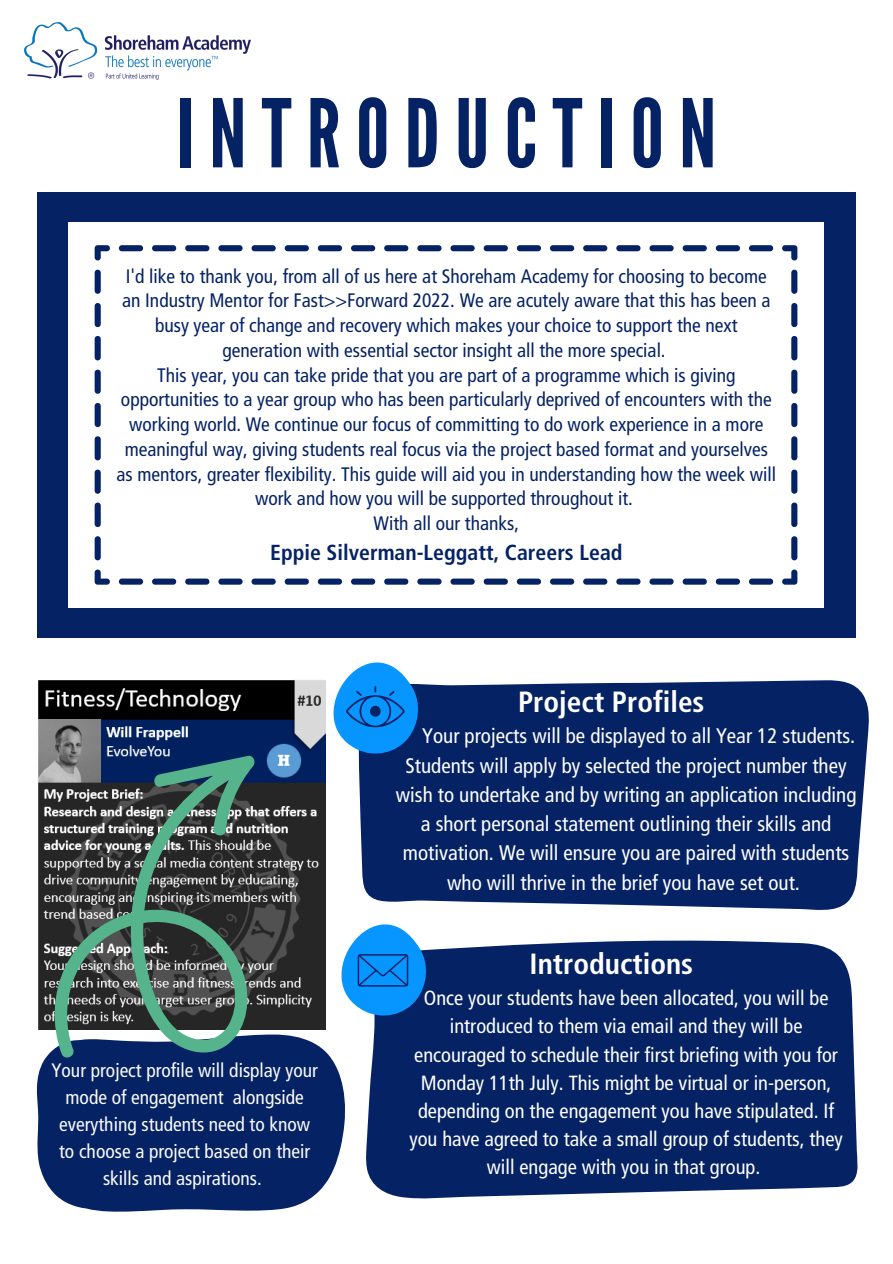
<style>
.page{position:relative;width:893px;height:1264px;background:#fff}
.page>*{position:absolute;margin:0;border:0;box-sizing:border-box;transform-origin:0 0}
.t1{font:94.35px "League Gothic";letter-spacing:.16em;color:#052264}
.t2{font:700 condensed 29.25px "Frutiger LT";color:#fff}
.t3{font:700 condensed 21.75px "Frutiger LT";color:#052264}
.t4{font:condensed 21px "Frutiger LT";color:#fff}
.t5{font:condensed 20.55px/28px "Frutiger LT";color:#fff;text-align:center}
.t6{font:condensed 19.5px/24.8px "Frutiger LT";color:#052264;text-align:center}
.t7{font:condensed 19.5px/27px "Frutiger LT";color:#fafafa;text-align:center}
</style>
<div class="page">
<img style="left:25px;top:22px;width:226px;height:57px">
<div style="left:37px;top:192px;width:818px;height:445px;background:#052264"></div>
<div style="left:68px;top:222px;width:755px;height:385px;background:#fff"></div>
<svg style="left:782px;top:569px;width:15px;height:15px"></svg>
<svg style="left:119px;top:578px;width:654px;height:6px"></svg>
<svg style="left:95px;top:569px;width:15px;height:15px"></svg>
<svg style="left:95px;top:270px;width:6px;height:290px"></svg>
<svg style="left:95px;top:245px;width:15px;height:15px"></svg>
<svg style="left:119px;top:245px;width:654px;height:6px"></svg>
<svg style="left:782px;top:245px;width:15px;height:15px"></svg>
<svg style="left:791px;top:270px;width:6px;height:290px"></svg>
<img style="left:38px;top:680px;width:288px;height:349px">
<div style="left:358px;top:680px;width:511px;height:230px;background:#052264"></div>
<div style="left:366px;top:940px;width:492px;height:259px;background:#052264"></div>
<svg style="left:296px;top:637px;width:125px;height:121px"></svg>
<svg style="left:304px;top:878px;width:125px;height:141px"></svg>
<svg style="left:37px;top:1036px;width:308px;height:176px;background:#1c3672"></svg>
<svg style="left:41px;top:727px;width:255px;height:365px;background:#445660"></svg>
<h1 class="t1" style="left:176px;top:79px;width:541px">INTRODUCTION</h1>
<p class="t6" style="left:116px;top:263px;width:661px">I'd like to thank you, from all of us here at Shoreham Academy for choosing to become an Industry Mentor for Fast&gt;&gt;Forward 2022. We are acutely aware that this has been a busy year of change and recovery which makes your choice to support the next generation with essential sector insight all the more special.<br>This year, you can take pride that you are part of a programme which is giving opportunities to a year group who has been particularly deprived of encounters with the working world. We continue our focus of committing to do work experience in a more meaningful way, giving students real focus via the project based format and yourselves as mentors, greater flexibility. This guide will aid you in understanding how the week will work and how you will be supported throughout it.<br>With all our thanks,</p>
<p class="t3" style="left:270px;top:539px;width:354px">Eppie Silverman-Leggatt, Careers Lead</p>
<h2 class="t2" style="left:518px;top:684px;width:188px">Project Profiles</h2>
<p class="t4" style="left:422px;top:724px;width:434px">Your projects will be displayed to all Year 12 students.</p>
<p class="t4" style="left:405px;top:753px;width:442px">Students will apply by selected the project number they</p>
<p class="t4" style="left:396px;top:782px;width:462px">wish to undertake and by writing an application including</p>
<p class="t4" style="left:421px;top:811px;width:412px">a short personal statement outlining their skills and</p>
<p class="t4" style="left:403px;top:841px;width:448px">motivation. We will ensure you are paired with students</p>
<p class="t4" style="left:447px;top:870px;width:354px">who will thrive in the brief you have set out.</p>
<p class="t7" style="left:51px;top:1056px;width:268px">Your project profile will display your mode of engagement alongside everything students need to know to choose a project based on their skills and aspirations.</p>
<h2 class="t2" style="left:529px;top:946px;width:165px">Introductions</h2>
<p class="t5" style="left:409px;top:984px;width:435px">Once your students have been allocated, you will be introduced to them via email and they will be encouraged to schedule their first briefing with you for Monday 11th July. This might be virtual or in-person, depending on the engagement you have stipulated. If you have agreed to take a small group of students, they will engage with you in that group.</p>
</div>
